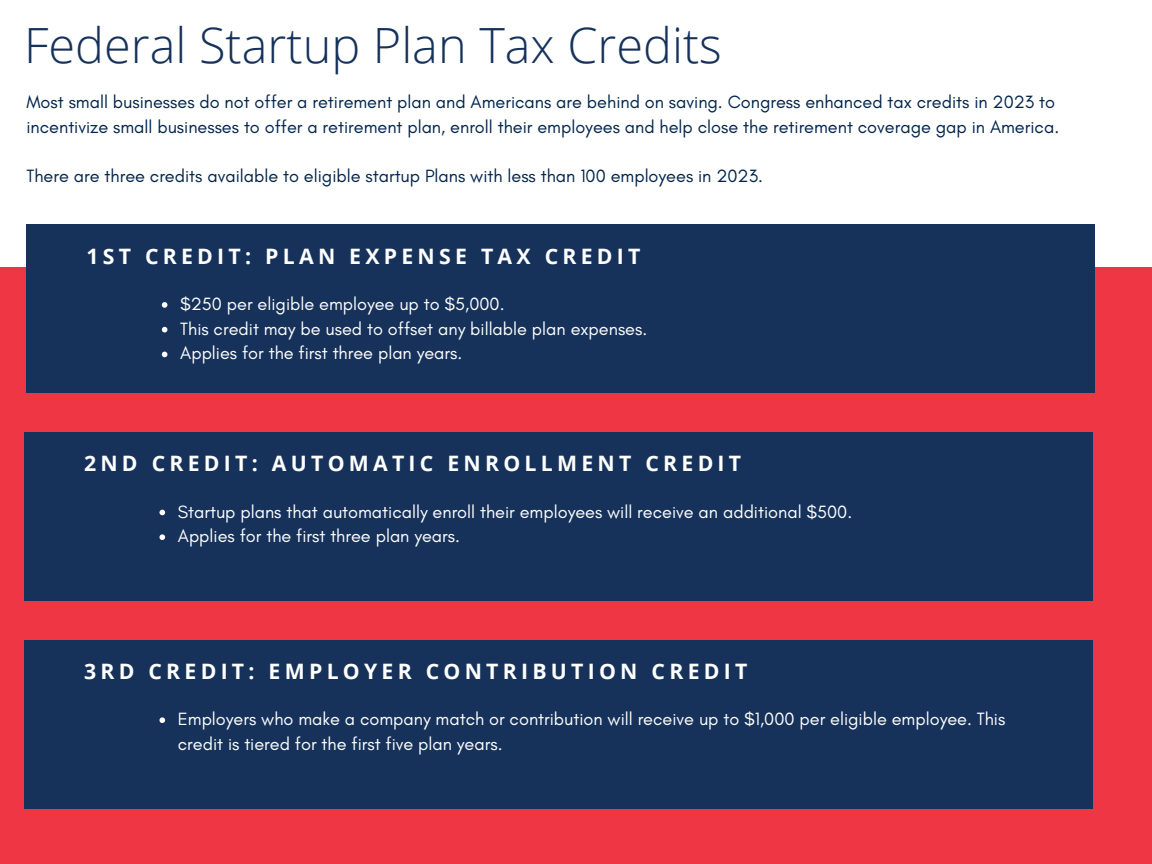
<style>
.page{position:relative;width:1152px;height:864px;background:#fff}
.page>*{position:absolute;margin:0;border:0;box-sizing:border-box;transform-origin:0 0}
.t1{font:300 48.6px "Open Sans";color:#16325b}
.t2{font:700 21.3px "Open Sans";letter-spacing:.2em;color:#fff}
.t3{font:18.15px/24.8px "Glacial Indifference";color:#fff}
.t4{font:18.15px/24.8px "Glacial Indifference";color:#00244b}
</style>
<div class="page">
<div style="left:0;top:268px;width:1152px;height:596px;background:#ee3645"></div>
<div style="left:26px;top:224px;width:1069px;height:169px;background:#16325b"></div>
<svg style="left:162px;top:302px;width:5px;height:6px"></svg>
<svg style="left:162px;top:327px;width:5px;height:5px"></svg>
<svg style="left:162px;top:352px;width:5px;height:5px"></svg>
<div style="left:24px;top:432px;width:1069px;height:169px;background:#16325b"></div>
<svg style="left:159px;top:510px;width:6px;height:5px"></svg>
<svg style="left:159px;top:534px;width:6px;height:6px"></svg>
<div style="left:24px;top:640px;width:1069px;height:169px;background:#16325b"></div>
<svg style="left:159px;top:717px;width:6px;height:6px"></svg>
<p class="t1" style="left:24px;top:11px;width:699px">Federal Startup Plan Tax Credits</p>
<p class="t4" style="left:26px;top:89px;width:1034px">Most small businesses do not offer a retirement plan and Americans are behind on saving. Congress enhanced tax credits in 2023 to incentivize small businesses to offer a retirement plan, enroll their employees and help close the retirement coverage gap in America.</p>
<p class="t4" style="left:26px;top:164px;width:738px">There are three credits available to eligible startup Plans with less than 100 employees in 2023.</p>
<p class="t2" style="left:86px;top:241px;width:556px">1ST CREDIT: PLAN EXPENSE TAX CREDIT</p>
<p class="t3" style="left:180px;top:291px;width:326px">$250 per eligible employee up to $5,000.</p>
<p class="t3" style="left:180px;top:316px;width:469px">This credit may be used to offset any billable plan expenses.</p>
<p class="t3" style="left:180px;top:341px;width:284px">Applies for the first three plan years.</p>
<p class="t2" style="left:84px;top:448px;width:659px">2ND CREDIT: AUTOMATIC ENROLLMENT CREDIT</p>
<p class="t3" style="left:178px;top:499px;width:676px">Startup plans that automatically enroll their employees will receive an additional $500.</p>
<p class="t3" style="left:178px;top:524px;width:284px">Applies for the first three plan years.</p>
<p class="t2" style="left:84px;top:656px;width:665px">3RD CREDIT: EMPLOYER CONTRIBUTION CREDIT</p>
<p class="t3" style="left:178px;top:707px;width:829px">Employers who make a company match or contribution will receive up to $1,000 per eligible employee. This credit is tiered for the first five plan years.</p>
</div>
